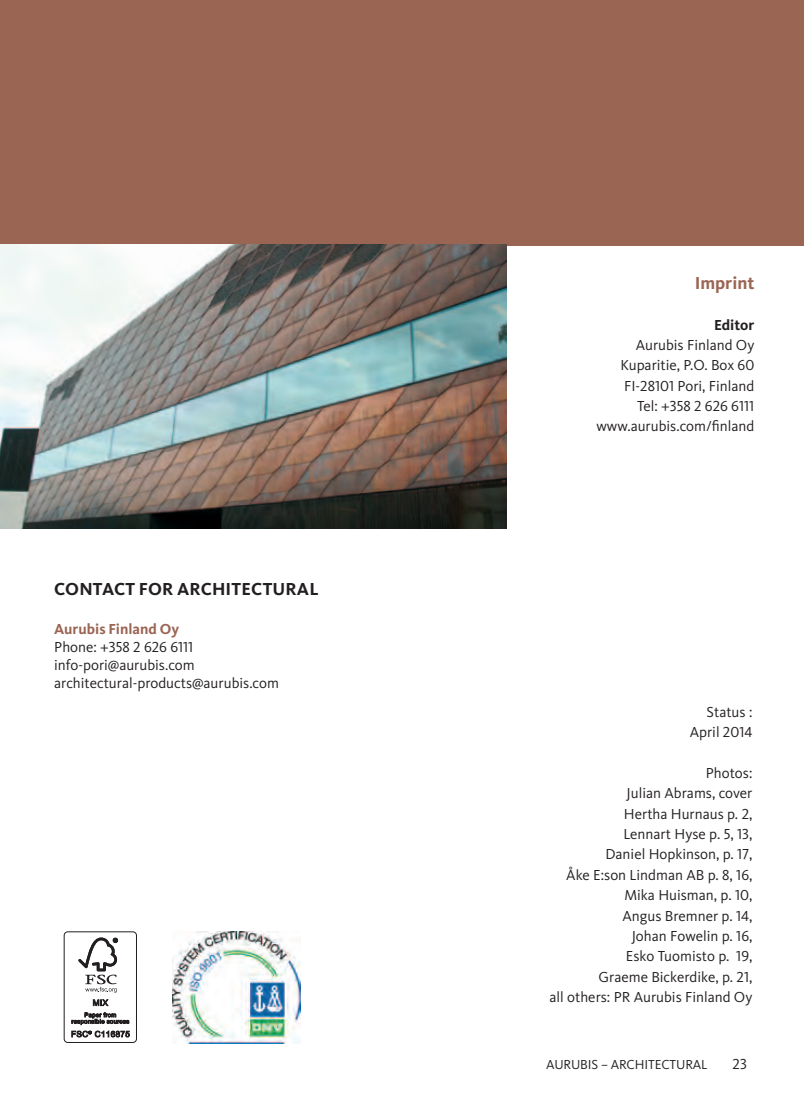
<style>
.page{position:relative;width:804px;height:1106px;background:#fff}
.page>*{position:absolute;margin:0;border:0;box-sizing:border-box;transform-origin:0 0}
.leipis_otsikko{font:700 18px "Kievit Pro";letter-spacing:.01em;color:#231f20}
.leipis_otsikko-2{font:700 18px "Kievit Pro";color:#9b6554}
.body_copy{font:15px/20.4px "Kievit Pro";color:#231f20;text-align:right}
.t1{font:13.5px "Kievit Pro";letter-spacing:-.01em;color:#231f20}
.s1{font-weight:700;color:#9b6554}
.s2{font-weight:700}
</style>
<div class="page">
<img style="left:172px;top:931px;width:128px;height:112px">
<div style="left:0;top:0;width:804px;height:245px;background:#9b6554"></div>
<img style="left:0;top:244px;width:506px;height:285px">
<div style="left:64px;top:931px;width:73px;height:111px;border:1px solid #231f20;border-radius:4px"></div>
<svg style="left:78px;top:937px;width:40px;height:55px"></svg>
<svg style="left:93px;top:999px;width:15px;height:7px"></svg>
<svg style="left:72px;top:1012px;width:57px;height:12px"></svg>
<svg style="left:71px;top:1030px;width:59px;height:7px"></svg>
<p class="leipis_otsikko" style="left:54px;top:577px;width:266px">CONTACT FOR ARCHITECTURAL</p>
<p class="body_copy" style="left:54px;top:619px;width:226px;line-height:18px;text-align:left"><span class="s1">Aurubis Finland Oy<br></span>Phone: +358 2 626 6111 info-pori@aurubis.com architectural-products@aurubis.com</p>
<p class="leipis_otsikko-2" style="left:694px;top:272px;width:61px">Imprint</p>
<p class="body_copy" style="left:596px;top:314px;width:159px"><span class="s2">Editor<br></span>Aurubis Finland Oy<br>Kuparitie, P.O. Box 60<br>FI-28101 Pori, Finland<br>Tel: +358 2 626 6111 www.aurubis.com/finland</p>
<p class="body_copy" style="left:689px;top:701px;width:64px">Status :<br>April 2014</p>
<p class="body_copy" style="left:549px;top:762px;width:204px">Photos:<br>Julian Abrams, cover<br>Hertha Hurnaus p. 2,<br>Lennart Hyse p. 5, 13,<br>Daniel Hopkinson, p. 17,<br>Åke E:son Lindman AB p. 8, 16,<br>Mika Huisman, p. 10,<br>Angus Bremner p. 14,<br>Johan Fowelin p. 16,<br>Esko Tuomisto p. 19,<br>Graeme Bickerdike, p. 21,<br>all others: PR Aurubis Finland Oy</p>
<p class="t1" style="left:546px;top:1056px;width:163px">AURUBIS – ARCHITECTURAL</p>
<p class="body_copy" style="left:732px;top:1054px;width:16px">23</p>
</div>
